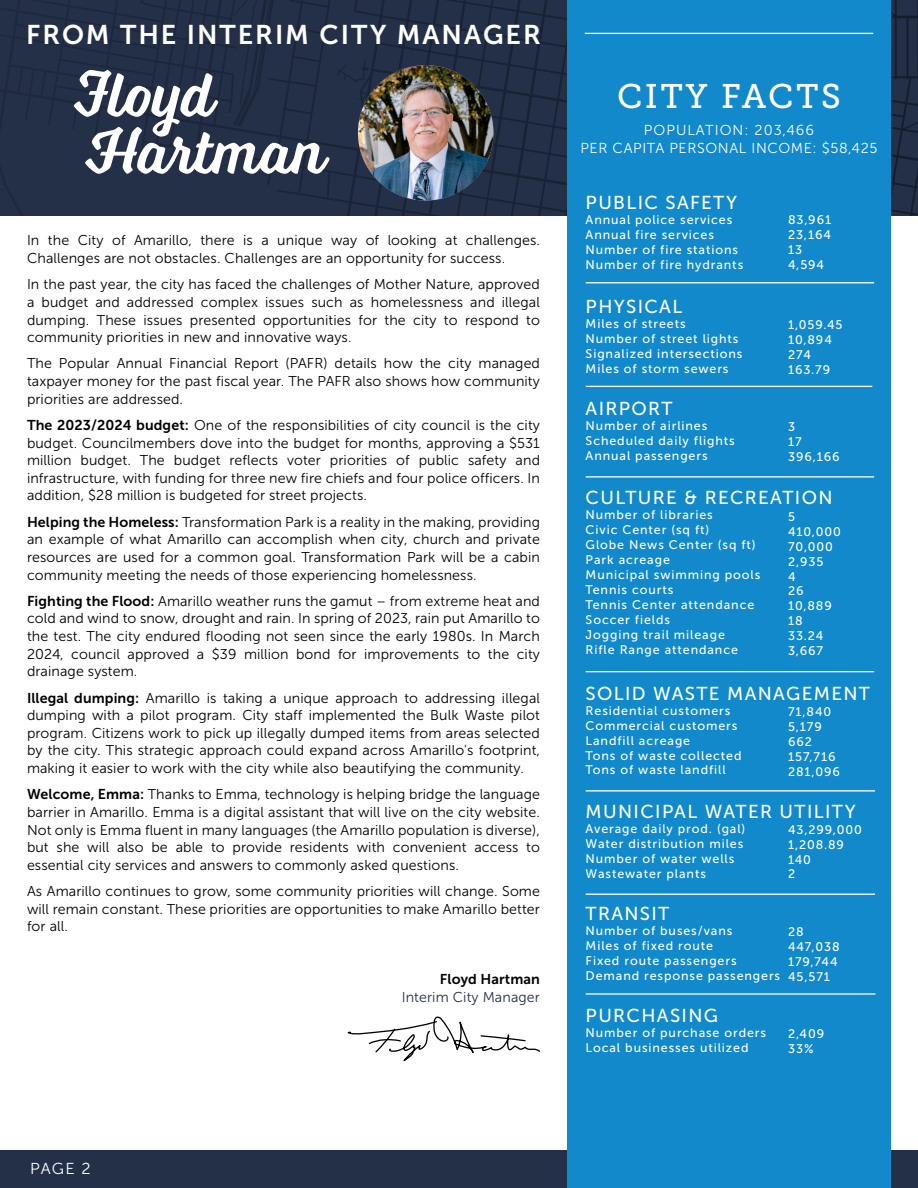
<style>
.page{position:relative;width:918px;height:1188px;background:#fff}
.page>*{position:absolute;margin:0;border:0;box-sizing:border-box;transform-origin:0 0}
.t1{font:34.05px "Museo Slab 500";letter-spacing:.07em;color:#fff}
.t2{font:27px "Museo Sans 700";letter-spacing:.07em;color:#fff}
.t3{font:18.75px "Museo Sans 500";letter-spacing:.07em;color:#fff}
.t4{font:15.9px "Museo Sans 300";color:#fff}
.t5{font:14.4px/17.7px "Museo Sans 300";letter-spacing:.045em;color:#fff;text-align:center}
.t6{font:14.25px/17.7px "Museo Sans 300";letter-spacing:.005em;color:#000;text-align:justify}
.t7{font:14.25px "Museo Sans 300";letter-spacing:.005em;color:#243048}
.t8{font:14.25px "Museo Sans 700";letter-spacing:.005em;color:#000}
.t9{font:12.45px/15px "Museo Sans 500";letter-spacing:.07em;color:#fff}
.s1{font-family:"Museo Sans 700"}
</style>
<div class="page">
<div style="left:0;top:0;width:918px;height:216px;background:#243048"></div>
<div style="left:0;top:1150px;width:918px;height:38px;background:#243048"></div>
<div style="left:567px;top:0;width:324px;height:1188px;background:#1189ca"></div>
<hr style="left:585px;top:33px;width:288px;height:1px;background:#fff">
<hr style="left:586px;top:282px;width:288px;height:1px;background:#fff">
<hr style="left:586px;top:386px;width:286px;height:1px;background:#fff">
<hr style="left:586px;top:476px;width:288px;height:2px;background:#fff">
<hr style="left:586px;top:671px;width:288px;height:1px;background:#fff">
<hr style="left:586px;top:790px;width:289px;height:2px;background:#fff">
<hr style="left:586px;top:894px;width:289px;height:1px;background:#fff">
<hr style="left:586px;top:993px;width:289px;height:2px;background:#fff">
<svg style="left:74px;top:70px;width:146px;height:104px"></svg>
<img style="left:220px;top:11px;width:433px;height:273px">
<svg style="left:347px;top:1016px;width:193px;height:46px"></svg>
<h2 class="t2" style="left:26px;top:20px;width:516px">FROM THE INTERIM CITY MANAGER</h2>
<p class="t6" style="left:27px;top:232px;width:515px">In the City of Amarillo, there is a unique way of looking at challenges.<br>Challenges are not obstacles. Challenges are an opportunity for success.</p>
<p class="t6" style="left:27px;top:276px;width:515px">In the past year, the city has faced the challenges of Mother Nature, approved a budget and addressed complex issues such as homelessness and illegal dumping. These issues presented opportunities for the city to respond to community priorities in new and innovative ways.</p>
<p class="t6" style="left:27px;top:355px;width:515px">The Popular Annual Financial Report (PAFR) details how the city managed taxpayer money for the past fiscal year. The PAFR also shows how community priorities are addressed.</p>
<p class="t6" style="left:27px;top:416px;width:515px"><span class="s1">The 2023/2024 budget:</span> One of the responsibilities of city council is the city budget. Councilmembers dove into the budget for months, approving a $531 million budget. The budget reflects voter priorities of public safety and infrastructure, with funding for three new fire chiefs and four police officers. In addition, $28 million is budgeted for street projects.</p>
<p class="t6" style="left:27px;top:513px;width:514px"><span class="s1">Helping the Homeless:</span> Transformation Park is a reality in the making, providing an example of what Amarillo can accomplish when city, church and private resources are used for a common goal. Transformation Park will be a cabin community meeting the needs of those experiencing homelessness.</p>
<p class="t6" style="left:27px;top:592px;width:515px"><span class="s1">Fighting the Flood:</span> Amarillo weather runs the gamut – from extreme heat and cold and wind to snow, drought and rain. In spring of 2023, rain put Amarillo to the test. The city endured flooding not seen since the early 1980s. In March 2024, council approved a $39 million bond for improvements to the city drainage system.</p>
<p class="t6" style="left:27px;top:689px;width:515px"><span class="s1">Illegal dumping:</span> Amarillo is taking a unique approach to addressing illegal dumping with a pilot program. City staff implemented the Bulk Waste pilot program. Citizens work to pick up illegally dumped items from areas selected by the city. This strategic approach could expand across Amarillo's footprint, making it easier to work with the city while also beautifying the community.</p>
<p class="t6" style="left:27px;top:786px;width:515px"><span class="s1">Welcome, Emma:</span> Thanks to Emma, technology is helping bridge the language barrier in Amarillo. Emma is a digital assistant that will live on the city website.<br>Not only is Emma fluent in many languages (the Amarillo population is diverse), but she will also be able to provide residents with convenient access to essential city services and answers to commonly asked questions.</p>
<p class="t6" style="left:27px;top:883px;width:515px">As Amarillo continues to grow, some community priorities will change. Some will remain constant. These priorities are opportunities to make Amarillo better for all.</p>
<p class="t8" style="left:440px;top:971px;width:102px">Floyd Hartman</p>
<p class="t7" style="left:402px;top:989px;width:140px">Interim City Manager</p>
<h1 class="t1" style="left:617px;top:77px;width:225px">CITY FACTS</h1>
<p class="t5" style="left:580px;top:121px;width:299px">POPULATION: 203,466<br>PER CAPITA PERSONAL INCOME: $58,425</p>
<h3 class="t3" style="left:586px;top:192px;width:153px">PUBLIC SAFETY</h3>
<p class="t9" style="left:586px;top:212px;width:159px">Annual police services<br>Annual fire services<br>Number of fire stations<br>Number of fire hydrants</p>
<h3 class="t3" style="left:586px;top:297px;width:98px">PHYSICAL</h3>
<p class="t9" style="left:586px;top:317px;width:158px">Miles of streets<br>Number of street lights<br>Signalized intersections<br>Miles of storm sewers</p>
<h3 class="t3" style="left:586px;top:398px;width:88px">AIRPORT</h3>
<p class="t9" style="left:586px;top:418px;width:151px">Number of airlines<br>Scheduled daily flights<br>Annual passengers</p>
<h3 class="t3" style="left:586px;top:488px;width:248px">CULTURE &amp; RECREATION</h3>
<p class="t9" style="left:586px;top:508px;width:176px">Number of libraries<br>Civic Center (sq ft)<br>Globe News Center (sq ft)<br>Park acreage<br>Municipal swimming pools<br>Tennis courts<br>Tennis Center attendance<br>Soccer fields<br>Jogging trail mileage<br>Rifle Range attendance</p>
<h3 class="t3" style="left:586px;top:683px;width:286px">SOLID WASTE MANAGEMENT</h3>
<p class="t9" style="left:586px;top:703px;width:157px">Residential customers<br>Commercial customers<br>Landfill acreage<br>Tons of waste collected<br>Tons of waste landfill</p>
<h3 class="t3" style="left:586px;top:801px;width:272px">MUNICIPAL WATER UTILITY</h3>
<p class="t9" style="left:586px;top:821px;width:161px">Average daily prod. (gal)<br>Water distribution miles<br>Number of water wells<br>Wastewater plants</p>
<h3 class="t3" style="left:586px;top:904px;width:85px">TRANSIT</h3>
<p class="t9" style="left:586px;top:924px;width:196px">Number of buses/vans<br>Miles of fixed route<br>Fixed route passengers<br>Demand response passengers</p>
<h3 class="t3" style="left:586px;top:1005px;width:134px">PURCHASING</h3>
<p class="t9" style="left:586px;top:1025px;width:182px">Number of purchase orders<br>Local businesses utilized</p>
<p class="t9" style="left:788px;top:213px;width:45px">83,961<br>23,164<br>13<br>4,594</p>
<p class="t9" style="left:788px;top:318px;width:56px">1,059.45<br>10,894<br>274<br>163.79</p>
<p class="t9" style="left:788px;top:419px;width:53px">3<br>17<br>396,166</p>
<p class="t9" style="left:788px;top:509px;width:54px">5<br>410,000<br>70,000<br>2,935<br>4<br>26<br>10,889<br>18<br>33.24<br>3,667</p>
<p class="t9" style="left:788px;top:705px;width:53px">71,840<br>5,179<br>662<br>157,716<br>281,096</p>
<p class="t9" style="left:788px;top:822px;width:75px">43,299,000<br>1,208.89<br>140<br>2</p>
<p class="t9" style="left:788px;top:924px;width:53px">28<br>447,038<br>179,744<br>45,571</p>
<p class="t9" style="left:788px;top:1026px;width:38px">2,409<br>33%</p>
<p class="t4" style="left:30px;top:1160px;width:62px">PAGE 2</p>
</div>
